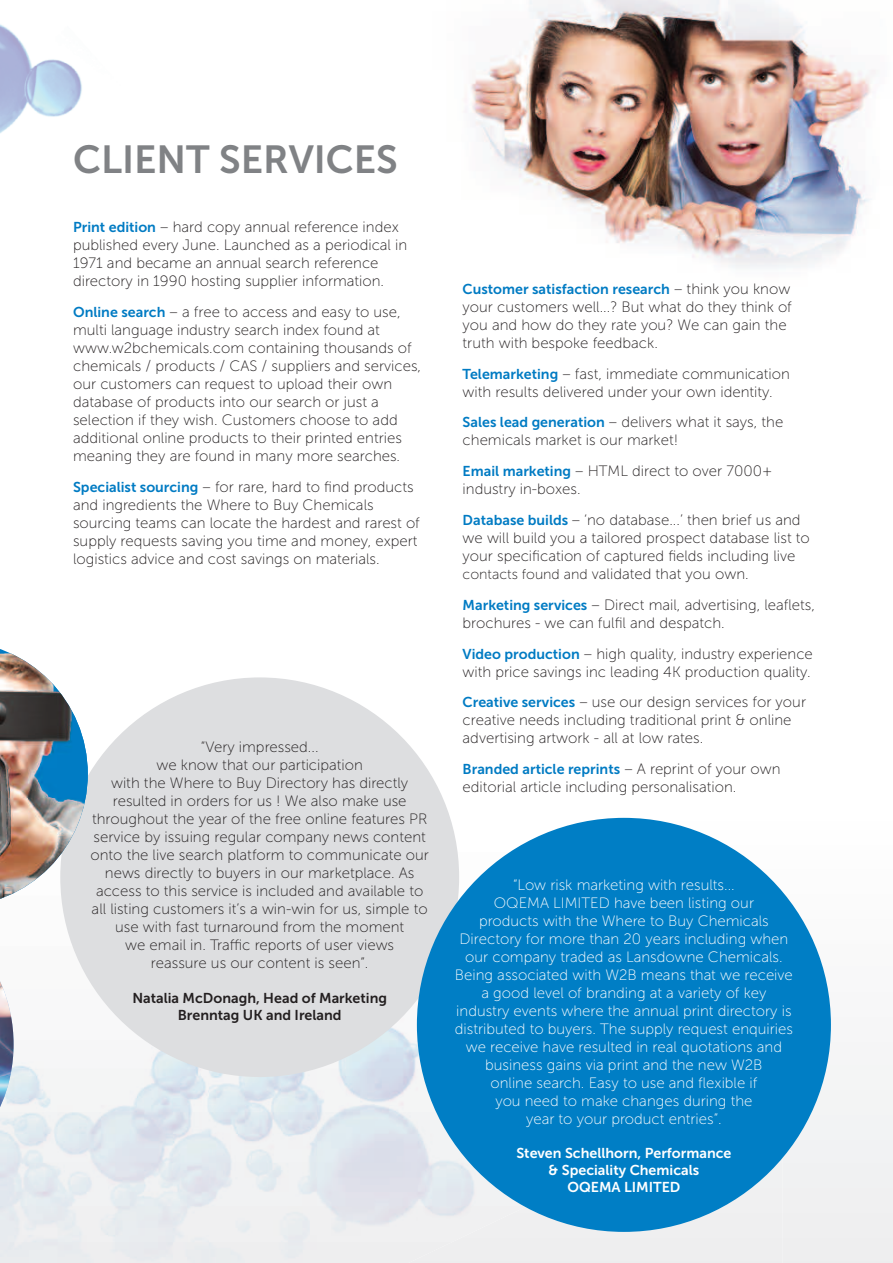
<style>
.page{position:relative;width:893px;height:1263px;background:#fff}
.page>*{position:absolute;margin:0;border:0;box-sizing:border-box;transform-origin:0 0}
.t1{font:39px "Museo Sans 700";color:#808285}
.t2{font:15px/18px "Museo Sans 100";color:#231f20}
.t3{font:15px/18px "Museo Sans 100";color:#fff;text-align:center}
.t4{font:14.25px "Museo Sans 700";color:#007bc3}
.t5{font:14.25px/17.1px "Museo Sans 700";color:#fff;text-align:center}
.t6{font:14.25px/17.1px "Museo Sans 700";color:#231f20;text-align:center}
.s1{font-family:"Museo Sans 700";font-size:14.25px;color:#007bc3}
.s2{font-family:"Museo Sans 100";font-size:15px;color:#231f20}
.s3{font-size:14.25px}
</style>
<div class="page">
<img style="left:714px;top:838px;width:179px;height:425px">
<img style="left:0;top:809px;width:714px;height:454px">
<img style="left:0;top:24px;width:82px;height:110px">
<img style="left:465px;top:0;width:411px;height:268px">
<div style="left:60px;top:677px;width:399px;height:400px;background:#dddee0;border-radius:50%"></div>
<img style="left:0;top:649px;width:88px;height:548px">
<img style="left:0;top:981px;width:14px;height:126px">
<div style="left:417px;top:818px;width:414px;height:414px;background:#007ec5;border-radius:50%"></div>
<h1 class="t1" style="left:73px;top:137px;width:326px">CLIENT SERvICES</h1>
<p class="t2" style="left:73px;top:218px;width:336px"><span class="s1">Print edition</span> – hard copy annual reference index published every June. Launched as a periodical in 1971 and became an annual search reference directory in 1990 hosting supplier information.</p>
<p class="t2" style="left:73px;top:303px;width:350px"><span class="s1">Online search</span> – a free to access and easy to use, multi language industry search index found at www.w2bchemicals.com containing thousands of chemicals / products / CAS / suppliers and services, our customers can request to upload their own database of products into our search or just a selection if they wish. Customers choose to add additional online products to their printed entries meaning they are found in many more searches.</p>
<p class="t2" style="left:73px;top:478px;width:348px"><span class="s1">Specialist sourcing</span> – for rare, hard to find products and ingredients the Where to Buy Chemicals sourcing teams can locate the hardest and rarest of supply requests saving you time and money, expert logistics advice and cost savings on materials.</p>
<p class="t2" style="left:90px;top:737px;width:340px;text-align:center">“Very impressed...<br>we know that our participation<br>with the Where to Buy Directory has directly resulted in orders for us ! We also make use throughout the year of the free online features PR service by issuing regular company news content onto the live search platform to communicate our news directly to buyers in our marketplace. As access to this service is included and available to all listing customers it’s a win-win for us, simple to use with fast turnaround from the moment<br>we email in. Traffic reports of user views<br>reassure us our content is seen”.</p>
<p class="t6" style="left:132px;top:990px;width:256px">Natalia McDonagh, Head of Marketing<br>Brenntag UK and Ireland</p>
<p class="t4" style="left:463px;top:281px;width:329px">Customer satisfaction research <span class="s2">– think you know</span></p>
<p class="t2" style="left:463px;top:298px;width:331px">your customers well...? But what do they think of you and how do they rate you? We can gain the truth with bespoke feedback.</p>
<p class="t2" style="left:463px;top:364px;width:329px"><span class="s1">Telemarketing</span> – fast, immediate communication with results delivered under your own identity.</p>
<p class="t2" style="left:463px;top:413px;width:322px"><span class="s1">Sales lead generation</span> – delivers what it says, the chemicals market is our market!</p>
<p class="t2" style="left:463px;top:462px;width:311px"><span class="s1">Email marketing</span> – HTML direct to over 7000+ industry in-boxes.</p>
<p class="t2" style="left:463px;top:511px;width:349px"><span class="s1">Database builds</span> – ‘no database...’ then brief us and we will build you a tailored prospect database list to your specification of captured fields including live <span class="s3">contacts found and</span> validated that you own.</p>
<p class="t2" style="left:463px;top:595px;width:354px"><span class="s1">Marketing services</span> – Direct mail, advertising, leaflets, brochures - we can fulfil and despatch.</p>
<p class="t2" style="left:463px;top:644px;width:352px"><span class="s1">video production</span> – high quality, industry experience with price savings inc leading 4K production quality.</p>
<p class="t2" style="left:463px;top:693px;width:345px"><span class="s1">Creative services</span> – use our design services for your creative needs including traditional print &amp; online advertising artwork - all at low rates.</p>
<p class="t4" style="left:463px;top:761px;width:319px">Branded article reprints <span class="s2">– A reprint of your own</span></p>
<p class="t2" style="left:463px;top:778px;width:275px">editorial article including personalisation.</p>
<p class="t3" style="left:455px;top:876px;width:340px">“Low risk marketing with results...<br>OQEMA LIMITED have been listing our<br>products with the Where to Buy Chemicals Directory for more than 20 years including when our company traded as Lansdowne Chemicals.<br>Being associated with W2B means that we receive a good level of branding at a variety of key industry events where the annual print directory is distributed to buyers. The supply request enquiries we receive have resulted in real quotations and business gains via print and the new W2B<br>online search. Easy to use and flexible if<br>you need to make changes during the<br>year to your product entries”.</p>
<p class="t5" style="left:516px;top:1144px;width:216px">Steven Schellhorn, Performance &amp; Speciality Chemicals<br>OQEMA LIMITED</p>
</div>
